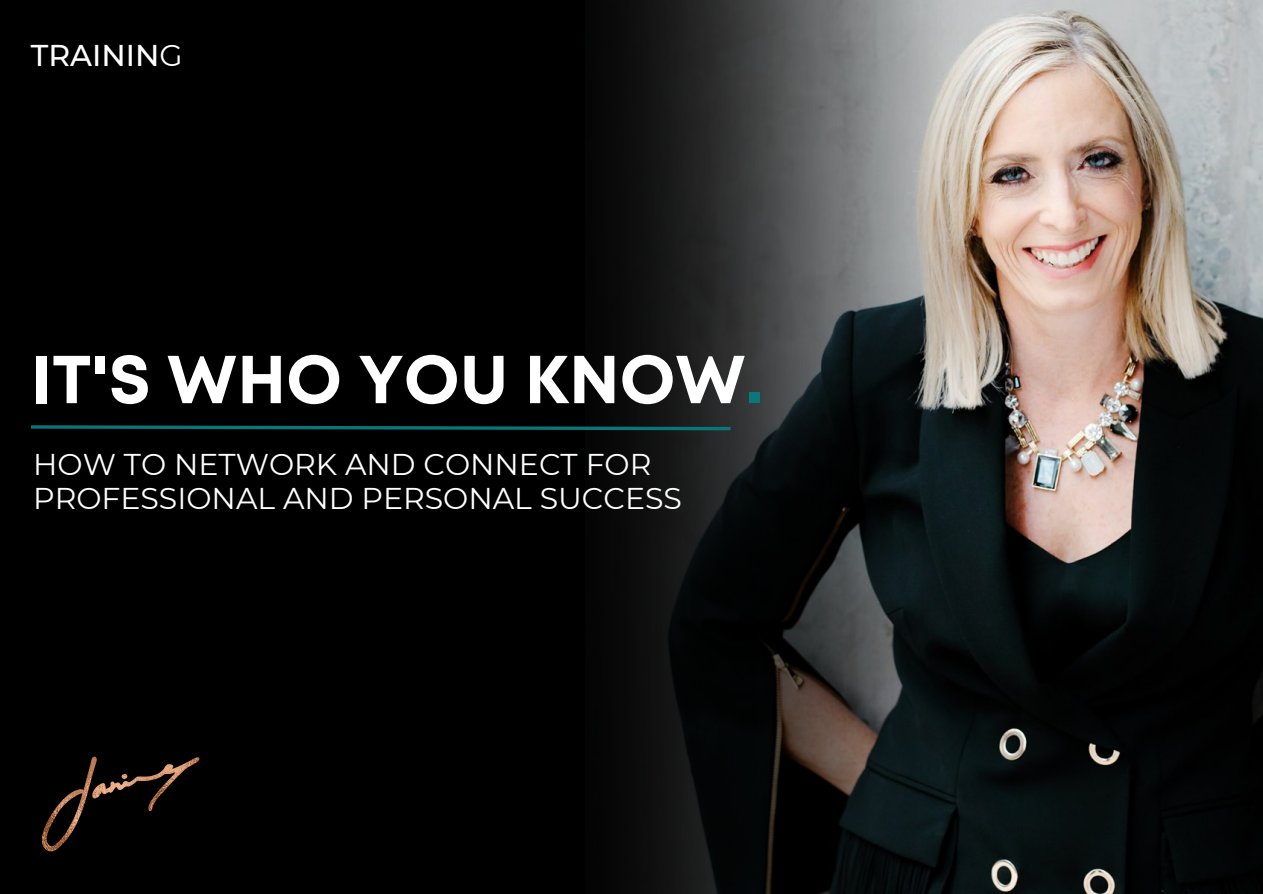
<style>
.page{position:relative;width:1263px;height:894px;background:#fff}
.page>*{position:absolute;margin:0;border:0;box-sizing:border-box;transform-origin:0 0}
.t1{font:700 67.5px "Mont";color:#fff}
.t2{font:30px/33.8px "Montserrat";color:#fff}
.t3{font:500 30px "Montserrat";color:#fff}
.s1{font-weight:400}
.s2{color:#0a777a}
</style>
<div class="page">
<div style="left:0;top:0;width:1263px;height:893px;background:#000"></div>
<img style="left:1028px;top:0;width:234px;height:893px">
<img style="left:613px;top:0;width:415px;height:893px">
<svg style="left:30px;top:423px;width:704px;height:9px"></svg>
<img style="left:41px;top:756px;width:159px;height:96px">
<p class="t3" style="left:31px;top:37px;width:153px">TRAININ<span class="s1">G</span></p>
<p class="t1" style="left:31px;top:354px;width:735px">IT'S WHO YOU KNOW<span class="s2">.</span></p>
<p class="t2" style="left:33px;top:447px;width:650px">HOW TO NETWORK AND CONNECT FOR<br>PROFESSIONAL AND PERSONAL SUCCESS</p>
</div>
